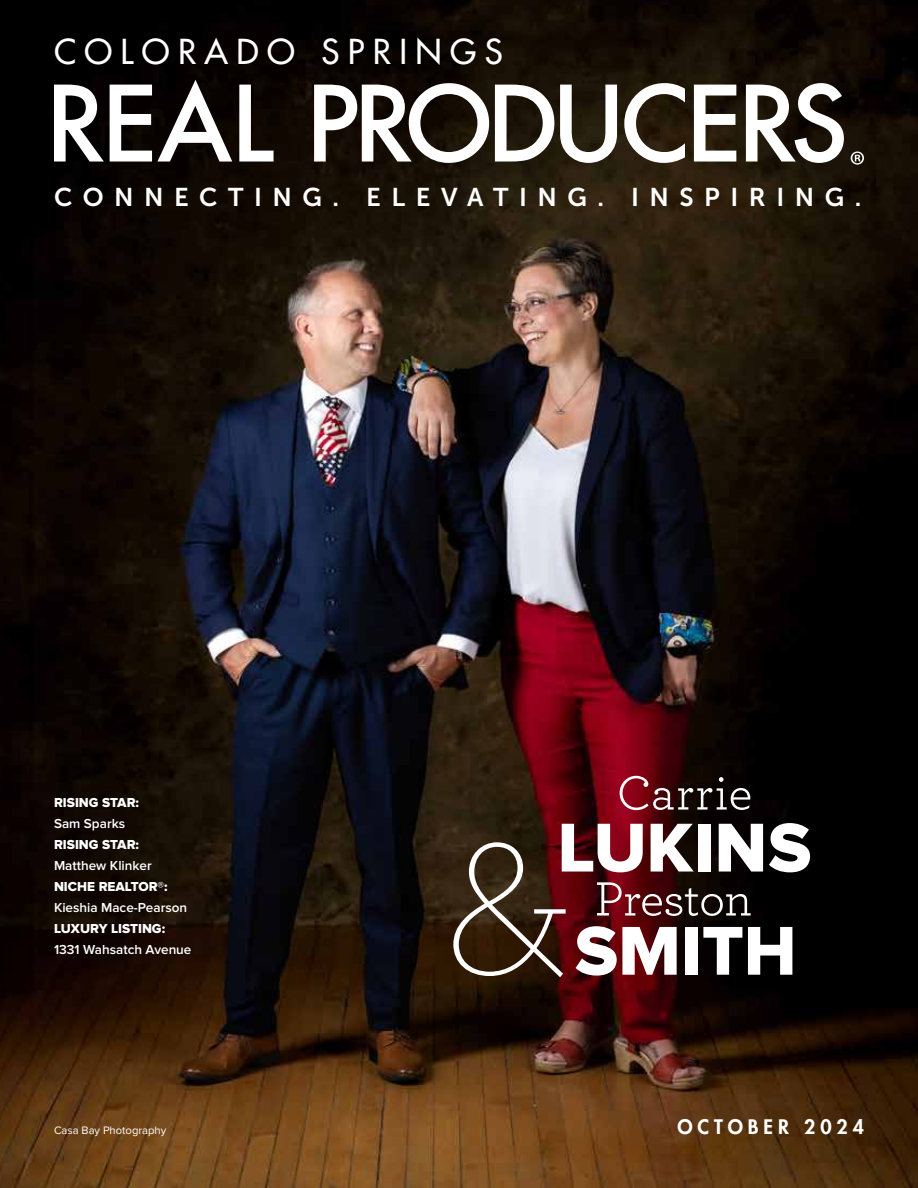
<style>
.page{position:relative;width:918px;height:1188px;background:#fff}
.page>*{position:absolute;margin:0;border:0;box-sizing:border-box;transform-origin:0 0}
.t1{font:200 216px "Archer Pro";color:#fff}
.t2{font:71.55px "Proxima Nova Extrabld";color:#fff}
.t3{font:50.4px "Archer Pro";letter-spacing:-.015em;color:#fff}
.t4{font:500 33.45px "Futura Std";letter-spacing:.25em;color:#fff}
.t5{font:25.65px "Museo Sans 700";letter-spacing:.41em;color:#fff}
.t6{font:800 19.5px "Futura Std";letter-spacing:.25em;color:#fff}
.t7{font:600 13.5px "Proxima Nova";color:#fff}
.t8{font:13.5px "Proxima Nova Extrabld";color:#fff}
.t9{font:11.25px "Proxima Nova";color:#fff}
</style>
<div class="page">
<img style="left:0;top:0;width:918px;height:1188px">
<svg style="left:54px;top:85px;width:50px;height:77px"></svg>
<svg style="left:110px;top:80px;width:122px;height:82px"></svg>
<svg style="left:239px;top:85px;width:35px;height:77px"></svg>
<svg style="left:314px;top:83px;width:175px;height:80px"></svg>
<svg style="left:495px;top:85px;width:59px;height:77px"></svg>
<svg style="left:560px;top:85px;width:57px;height:78px"></svg>
<svg style="left:624px;top:83px;width:61px;height:80px"></svg>
<svg style="left:694px;top:85px;width:42px;height:77px"></svg>
<svg style="left:746px;top:83px;width:98px;height:80px"></svg>
<svg style="left:851px;top:152px;width:13px;height:13px"></svg>
<h3 class="t4" style="left:54px;top:30px;width:450px">COLORADO SPRINGS</h3>
<h3 class="t5" style="left:54px;top:183px;width:809px">CONNECTING. ELEVATING. INSPIRING.</h3>
<p class="t8" style="left:54px;top:796px;width:87px">RISING STAR:</p>
<p class="t7" style="left:54px;top:816px;width:73px">Sam Sparks</p>
<p class="t8" style="left:54px;top:838px;width:87px">RISING STAR:</p>
<p class="t7" style="left:54px;top:858px;width:99px">Matthew Klinker</p>
<p class="t8" style="left:54px;top:880px;width:115px">NICHE REALTOR®:</p>
<p class="t7" style="left:54px;top:900px;width:135px">Kieshia Mace-Pearson</p>
<p class="t8" style="left:54px;top:922px;width:113px">LUXURY LISTING:</p>
<p class="t7" style="left:54px;top:942px;width:139px">1331 Wahsatch Avenue</p>
<p class="t9" style="left:54px;top:1124px;width:114px">Casa Bay Photography</p>
<h3 class="t3" style="left:617px;top:758px;width:138px">Carrie</h3>
<h2 class="t2" style="left:558px;top:815px;width:255px">LUKINS</h2>
<h3 class="t3" style="left:594px;top:864px;width:159px">Preston</h3>
<h1 class="t1" style="left:446px;top:768px;width:126px">&amp;</h1>
<h2 class="t2" style="left:575px;top:918px;width:223px">SMITH</h2>
<h3 class="t6" style="left:677px;top:1114px;width:188px">OCTOBER 2024</h3>
</div>
